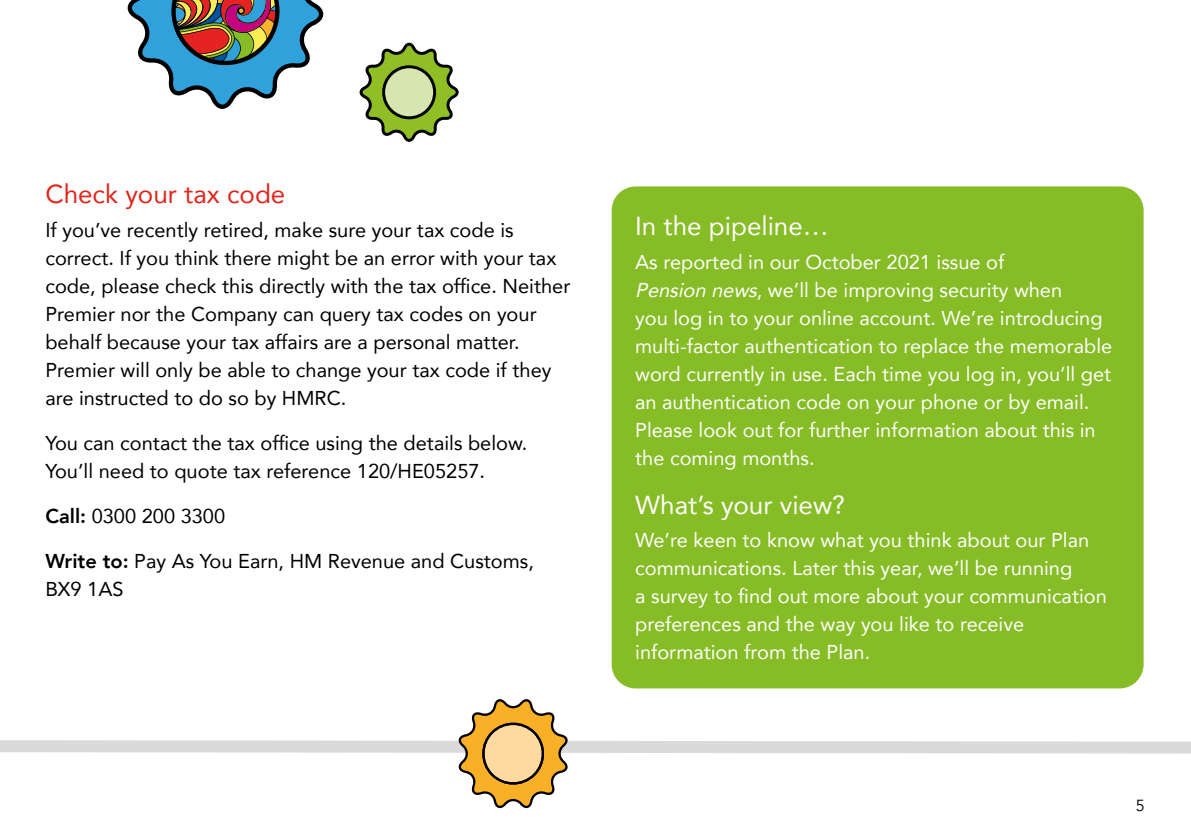
<style>
.page{position:relative;width:1191px;height:840px;background:#fff}
.page>*{position:absolute;margin:0;border:0;box-sizing:border-box;transform-origin:0 0}
.t1{font:26px "Avenir";color:#fff}
.t2{font:26px "Avenir";color:#e1251b}
.t3{font:20px/28px "Avenir";color:#fff}
.t4{font:20px/28px "Avenir";color:#000}
.t5{font:16px "Avenir";color:#000}
.s1{font-weight:800}
.s2{font-style:italic}
</style>
<div class="page">
<svg style="left:127px;top:0;width:197px;height:109px"></svg>
<svg style="left:359px;top:42px;width:100px;height:100px"></svg>
<div style="left:383px;top:67px;width:51px;height:51px;background:#d7e6b1;border-radius:50%"></div>
<div style="left:382px;top:65px;width:54px;height:54px;border:3px solid #020203;border-radius:50%"></div>
<svg style="left:0;top:699px;width:1191px;height:110px"></svg>
<div style="left:611px;top:186px;width:532px;height:502px;background:#86bc25;border-radius:24px"></div>
<h1 class="t2" style="left:45px;top:173px;width:241px">Check your tax code</h1>
<p class="t4" style="left:45px;top:215px;width:526px">If you’ve recently retired, make sure your tax code is correct. If you think there might be an error with your tax code, please check this directly with the tax office. Neither Premier nor the Company can query tax codes on your behalf because your tax affairs are a personal matter.<br>Premier will only be able to change your tax code if they are instructed to do so by HMRC.</p>
<p class="t4" style="left:45px;top:428px;width:483px">You can contact the tax office using the details below.<br>You’ll need to quote tax reference 120/HE05257.</p>
<p class="t4" style="left:45px;top:501px;width:181px"><span class="s1">Call:</span> 0300 200 3300</p>
<p class="t4" style="left:45px;top:546px;width:490px"><span class="s1">Write to:</span> Pay As You Earn, HM Revenue and Customs,<br>BX9 1AS</p>
<h1 class="t1" style="left:635px;top:205px;width:195px">In the pipeline…</h1>
<p class="t3" style="left:635px;top:247px;width:479px">As reported in our October 2021 issue of <span class="s2">Pensionnews</span>, we’ll be improving security when<br>you log in to your online account. We’re introducing multi-factor authentication to replace the memorable word currently in use. Each time you log in, you’ll get an authentication code on your phone or by email.<br>Please look out for further information about this in the coming months.</p>
<h1 class="t1" style="left:635px;top:483px;width:211px">What’s your view?</h1>
<p class="t3" style="left:635px;top:525px;width:473px">We’re keen to know what you think about our Plan communications. Later this year, we’ll be running<br>a survey to find out more about your communication preferences and the way you like to receive information from the Plan.</p>
<p class="t5" style="left:1135px;top:795px;width:10px">5</p>
</div>
